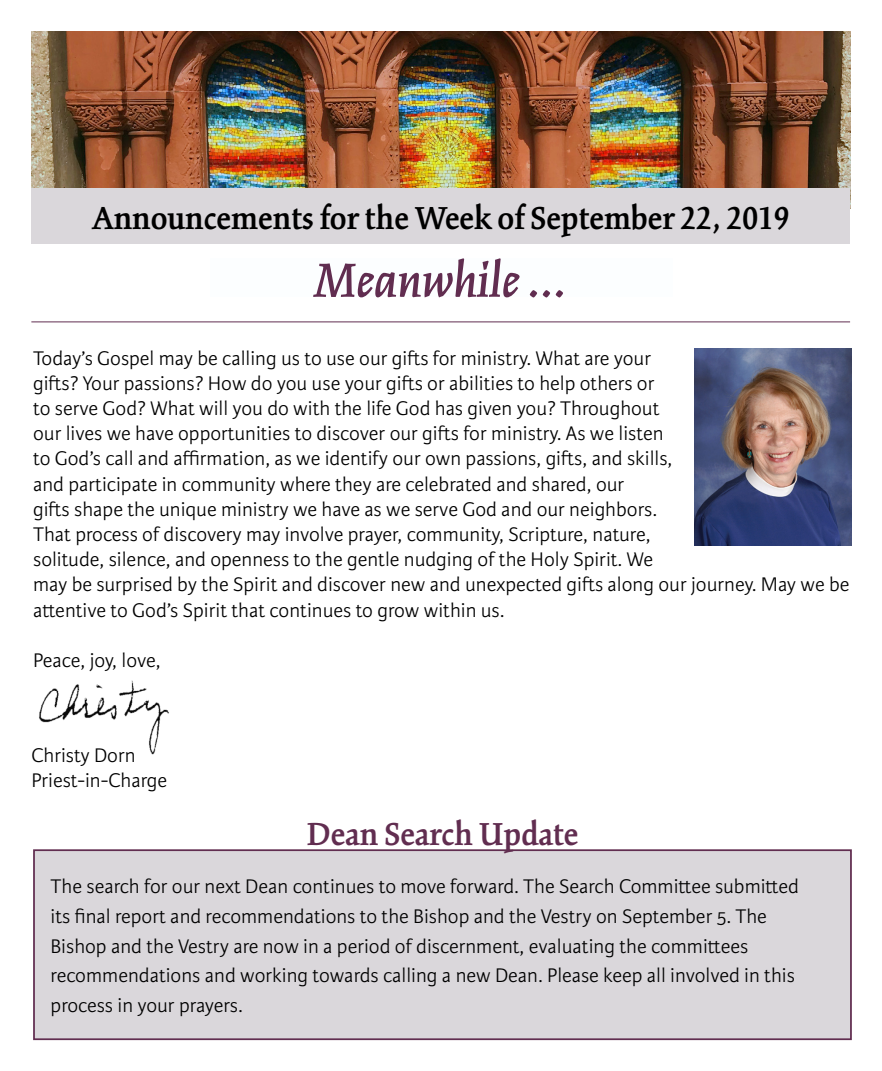
<style>
.page{position:relative;width:882px;height:1071px;background:#fff}
.page>*{position:absolute;margin:0;border:0;box-sizing:border-box;transform-origin:0 0}
.t1{font:italic 600 52.5px "Kinesis Pro 3";color:#612d50}
.t2{font:600 35px "Kinesis Pro 3";color:#000}
.t3{font:600 35px "Kinesis Pro 3";color:#612d50}
.t4{font:300 21px/25.2px "Karmina Sans";color:#000}
</style>
<div class="page">
<img style="left:32px;top:32px;width:818px;height:156px">
<div style="left:32px;top:188px;width:818px;height:56px;background:#dad7db"></div>
<img style="left:39px;top:680px;width:130px;height:75px">
<div style="left:34px;top:850px;width:817px;height:189px;background:#dad7db"></div>
<div style="left:33px;top:849px;width:819px;height:191px;border:2px solid #612d50"></div>
<img style="left:695px;top:349px;width:157px;height:196px">
<hr style="left:31px;top:321px;width:819px;height:1px;background:#612d50">
<h2 class="t2" style="left:92px;top:197px;width:699px">Announcements for the Week of September 22, 2019</h2>
<h1 class="t1" style="left:314px;top:250px;width:255px">Meanwhile ...</h1>
<p class="t4" style="left:33px;top:346px;width:818px">Today’s Gospel may be calling us to use our gifts for ministry. What are your<br>gifts? Your passions? How do you use your gifts or abilities to help others or<br>to serve God? What will you do with the life God has given you? Throughout<br>our lives we have opportunities to discover our gifts for ministry. As we listen<br>to God’s call and affirmation, as we identify our own passions, gifts, and skills,<br>and participate in community where they are celebrated and shared, our<br>gifts shape the unique ministry we have as we serve God and our neighbors.<br>That process of discovery may involve prayer, community, Scripture, nature,<br>solitude, silence, and openness to the gentle nudging of the Holy Spirit. We<br>may be surprised by the Spirit and discover new and unexpected gifts along our journey. May we be attentive to God’s Spirit that continues to grow within us.</p>
<p class="t4" style="left:33px;top:648px;width:129px">Peace, joy, love,</p>
<p class="t4" style="left:31px;top:743px;width:137px">Christy Dorn<br>Priest-in-Charge</p>
<h2 class="t3" style="left:307px;top:814px;width:273px">Dean Search Update</h2>
<p class="t4" style="left:51px;top:872px;width:750px;line-height:29.8px">The search for our next Dean continues to move forward. The Search Committee submitted its final report and recommendations to the Bishop and the Vestry on September 5. The Bishop and the Vestry are now in a period of discernment, evaluating the committees recommendations and working towards calling a new Dean. Please keep all involved in this process in your prayers.</p>
</div>
